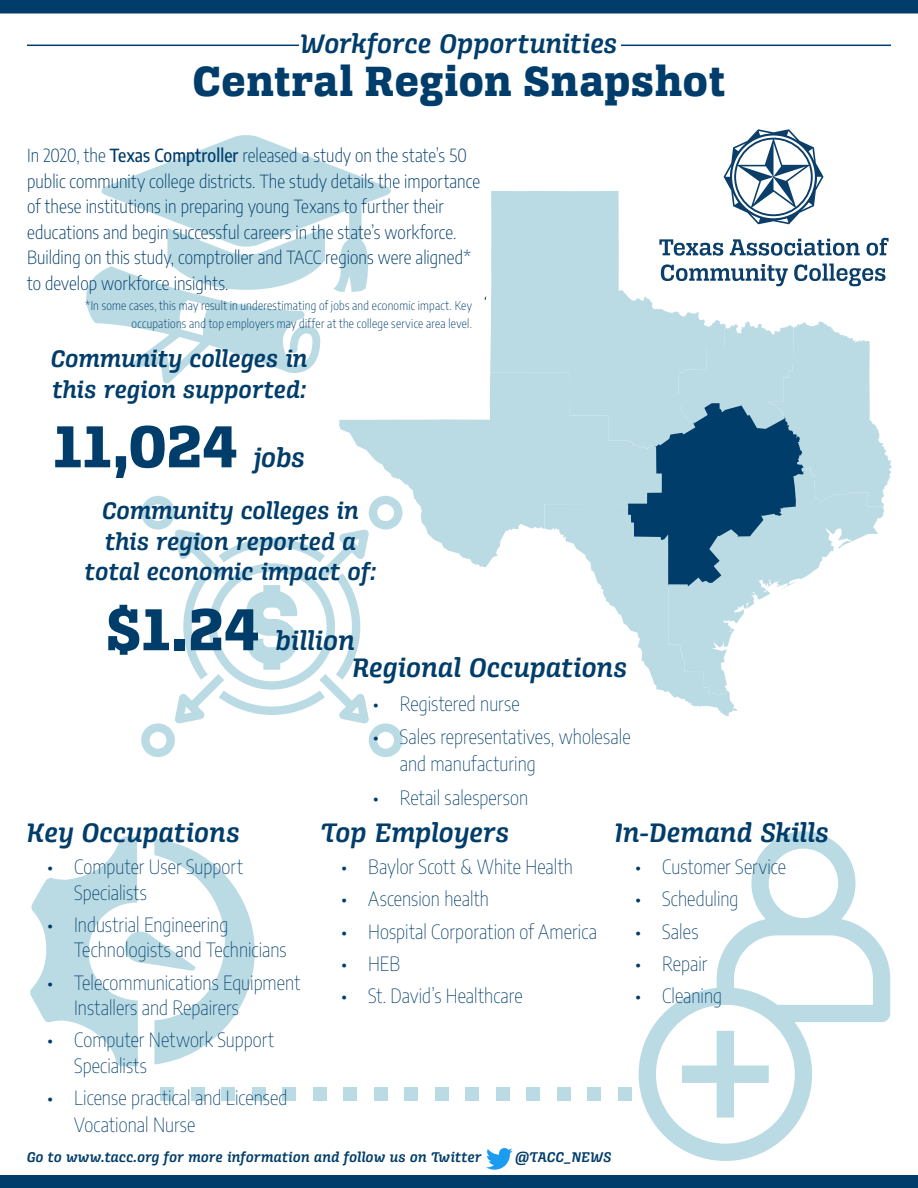
<style>
.page{position:relative;width:918px;height:1188px;background:#fff}
.page>*{position:absolute;margin:0;border:0;box-sizing:border-box;transform-origin:0 0}
.t1{font:63px "Alianza Slab 800";color:#003d6a}
.t2{font:45px "Alianza Slab 800";letter-spacing:.015em;color:#003d6a}
.t3{font:28.5px/26.7px "Alianza Italic 600";letter-spacing:.005em;color:#003d6a}
.t4{font:25.5px/30.6px "Alianza Italic 600";letter-spacing:.005em;color:#003d6a}
.t5{font:100 19.5px/25.5px "Encode Sans Condensed";letter-spacing:.005em;color:#003d6a}
.t6{font:200 18px/25.5px "Encode Sans Condensed";letter-spacing:.005em;color:#003d6a}
.t7{font:15px "Alianza Italic 600";letter-spacing:.015em;color:#003d6a}
.t8{font:200 12px/18px "Encode Sans Condensed";letter-spacing:.025em;color:#003d6a;text-align:right}
.s1{font-weight:500}
.s2{font-family:"Alianza Italic 600";font-size:28.5px}
.s3{font-family:"Alianza Slab 800";font-size:63px}
</style>
<div class="page">
<div style="left:0;top:1175px;width:918px;height:13px;background:#003d6a"></div>
<div style="left:0;top:0;width:918px;height:14px;background:#003d6a"></div>
<svg style="left:101px;top:135px;width:290px;height:157px;fill:#bbdbe4"></svg>
<svg style="left:86px;top:228px;width:239px;height:156px"></svg>
<svg style="left:141px;top:496px;width:261px;height:261px"></svg>
<svg style="left:639px;top:831px;width:251px;height:330px"></svg>
<svg style="left:682px;top:1031px;width:87px;height:87px"></svg>
<svg style="left:30px;top:836px;width:225px;height:230px"></svg>
<div style="left:160px;top:1088px;width:14px;height:13px;background:#bbdbe4"></div>
<div style="left:191px;top:1088px;width:13px;height:13px;background:#bbdbe4"></div>
<div style="left:221px;top:1088px;width:14px;height:13px;background:#bbdbe4"></div>
<div style="left:252px;top:1088px;width:13px;height:13px;background:#bbdbe4"></div>
<div style="left:282px;top:1088px;width:14px;height:13px;background:#bbdbe4"></div>
<div style="left:313px;top:1088px;width:13px;height:13px;background:#bbdbe4"></div>
<div style="left:374px;top:1088px;width:13px;height:13px;background:#bbdbe4"></div>
<div style="left:343px;top:1088px;width:14px;height:13px;background:#bbdbe4"></div>
<div style="left:404px;top:1088px;width:14px;height:13px;background:#bbdbe4"></div>
<div style="left:435px;top:1088px;width:13px;height:13px;background:#bbdbe4"></div>
<div style="left:465px;top:1088px;width:14px;height:13px;background:#bbdbe4"></div>
<div style="left:496px;top:1088px;width:13px;height:13px;background:#bbdbe4"></div>
<div style="left:526px;top:1088px;width:14px;height:13px;background:#bbdbe4"></div>
<div style="left:557px;top:1088px;width:13px;height:13px;background:#bbdbe4"></div>
<div style="left:618px;top:1088px;width:13px;height:13px;background:#bbdbe4"></div>
<div style="left:587px;top:1088px;width:14px;height:13px;background:#bbdbe4"></div>
<svg style="left:730px;top:239px;width:130px;height:17px"></svg>
<svg style="left:867px;top:238px;width:22px;height:18px"></svg>
<svg style="left:725px;top:264px;width:63px;height:22px"></svg>
<svg style="left:794px;top:264px;width:92px;height:22px"></svg>
<svg style="left:724px;top:129px;width:100px;height:95px"></svg>
<svg style="left:486px;top:1148px;width:27px;height:22px"></svg>
<hr style="left:27px;top:45px;width:864px;height:1px;background:#003d6a">
<div style="left:299px;top:19px;width:322px;height:91px;background:#fff"></div>
<svg style="left:490px;top:191px;width:235px;height:181px;fill:#bbdbe4"></svg>
<svg style="left:545px;top:321px;width:347px;height:395px"></svg>
<svg style="left:339px;top:372px;width:323px;height:195px;fill:#bbdbe4"></svg>
<svg style="left:669px;top:466px;width:216px;height:229px"></svg>
<h3 class="t3" style="left:301px;top:31px;width:318px">Workforce Opportunities</h3>
<h2 class="t2" style="left:193px;top:55px;width:534px">Central Region Snapshot</h2>
<p class="t6" style="left:27px;top:142px;width:454px">In 2020, the <span class="s1">Texas Comptroller</span> released a study on the state’s 50 public community college districts. The study details the importance of these institutions in preparing young Texans to further their educations and begin successful careers in the state’s workforce.<br>Building on this study, comptroller and TACC regions were aligned* to develop workforce insights.</p>
<p class="t8" style="left:85px;top:296px;width:388px">*In some cases, this may result in underestimating of jobs and economic impact. Key occupations and top employers may differ at the college service area level.</p>
<h3 class="t4" style="left:51px;top:344px;width:258px">Community colleges in this region supported:</h3>
<h1 class="t1" style="left:54px;top:410px;width:253px">11,024 <span class="s2">jobs</span></h1>
<h3 class="t4" style="left:85px;top:496px;width:293px;text-align:center">Community colleges in this region reported a total economic impact of:</h3>
<h3 class="t3" style="left:352px;top:628px;width:276px;text-indent:-246px"><span class="s3">$1.24</span> billion<br>Regional Occupations</h3>
<p class="t5" style="left:373px;top:690px;width:148px">• Registered nurse</p>
<p class="t5" style="left:400px;top:723px;width:232px;line-height:27px;text-indent:-27px">• Sales representatives, wholesale and manufacturing</p>
<p class="t5" style="left:373px;top:784px;width:157px">• Retail salesperson</p>
<h3 class="t3" style="left:27px;top:819px;width:214px">Key Occupations</h3>
<p class="t5" style="left:74px;top:853px;width:170px;text-indent:-27px">• Computer User Support<br>Specialists</p>
<p class="t5" style="left:74px;top:911px;width:214px;text-indent:-27px">• Industrial Engineering<br>Technologists and Technicians</p>
<p class="t5" style="left:74px;top:969px;width:227px;text-indent:-27px">• Telecommunications Equipment<br>Installers and Repairers</p>
<p class="t5" style="left:74px;top:1026px;width:201px;text-indent:-27px">• Computer Network Support<br>Specialists</p>
<p class="t5" style="left:74px;top:1083px;width:215px;line-height:27px;text-indent:-27px">• License practical and Licensed<br>Vocational Nurse</p>
<h3 class="t3" style="left:321px;top:819px;width:190px">Top Employers</h3>
<p class="t5" style="left:341px;top:853px;width:233px">• Baylor Scott &amp; White Health</p>
<p class="t5" style="left:341px;top:885px;width:149px">• Ascension health</p>
<p class="t5" style="left:341px;top:918px;width:257px">• Hospital Corporation of America</p>
<p class="t5" style="left:341px;top:950px;width:60px">• HEB</p>
<p class="t5" style="left:341px;top:982px;width:183px">• St. David’s Healthcare</p>
<h3 class="t3" style="left:615px;top:819px;width:216px">In-Demand Skills</h3>
<p class="t5" style="left:635px;top:853px;width:152px">• Customer Service</p>
<p class="t5" style="left:635px;top:885px;width:105px">• Scheduling</p>
<p class="t5" style="left:635px;top:918px;width:65px">• Sales</p>
<p class="t5" style="left:635px;top:950px;width:74px">• Repair</p>
<p class="t5" style="left:635px;top:982px;width:88px">• Cleaning</p>
<p class="t7" style="left:27px;top:1149px;width:456px">Go to www.tacc.org for more information and follow us on Twitter</p>
<p class="t7" style="left:516px;top:1149px;width:97px">@TACC_NEWS</p>
</div>
